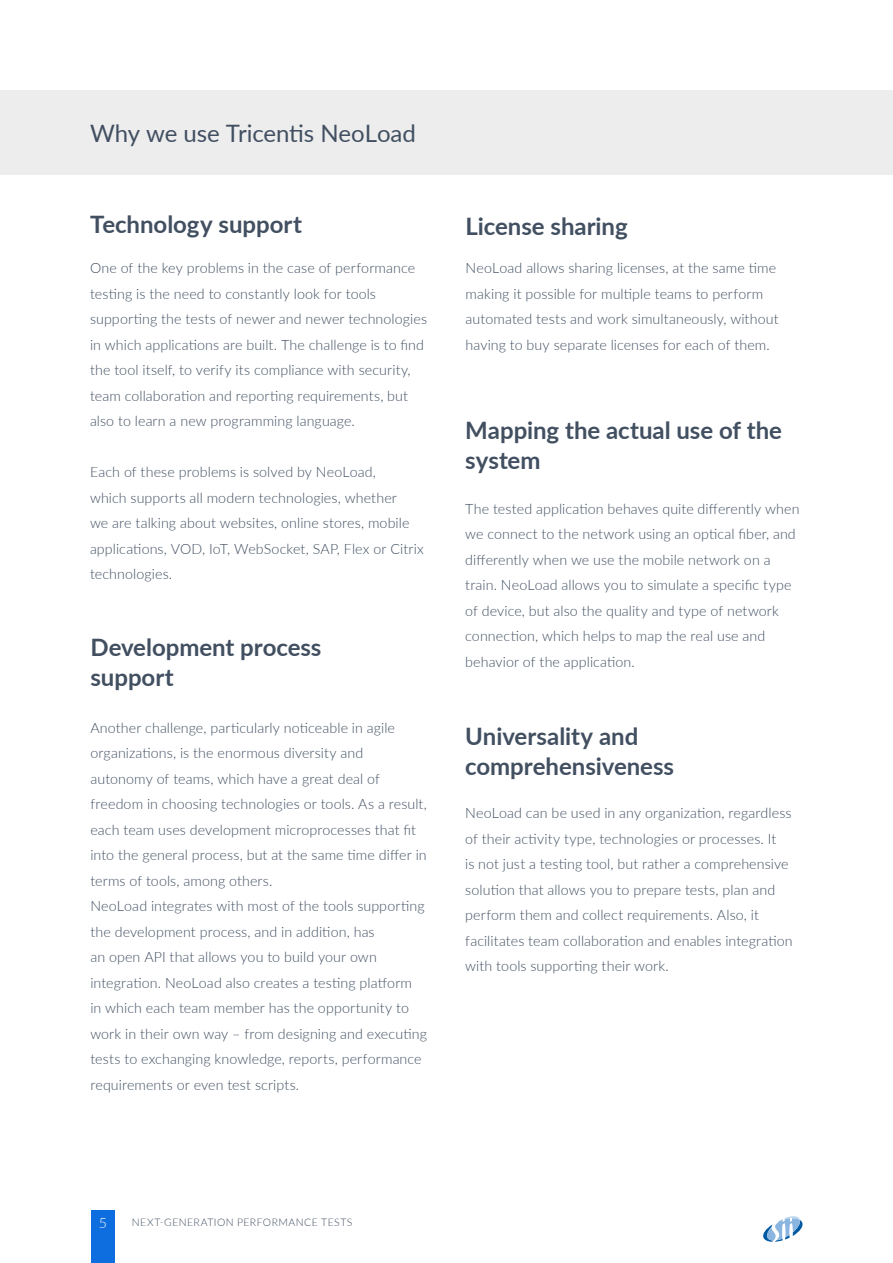
<style>
.page{position:relative;width:893px;height:1263px;background:#fff}
.page>*{position:absolute;margin:0;border:0;box-sizing:border-box;transform-origin:0 0}
.t1{font:700 24px/30px "Lato";color:#414f61}
.t2{font:24px "Lato";letter-spacing:-.005em;color:#414f61}
.t3{font:300 14.25px/25.5px "Lato";letter-spacing:.005em;color:#414f61}
.t4{font:300 14.25px "Lato";color:#fff}
.t5{font:300 10.5px "Lato";letter-spacing:.045em;color:#424f61}
</style>
<div class="page">
<div style="left:91px;top:1210px;width:23px;height:53px;background:#0e6ee0"></div>
<svg style="left:763px;top:1216px;width:40px;height:26px"></svg>
<div style="left:0;top:90px;width:893px;height:85px;background:#ededed"></div>
<h1 class="t2" style="left:90px;top:116px;width:327px">Why we use Tricentis NeoLoad</h1>
<h1 class="t1" style="left:90px;top:208px;width:213px">Technology support</h1>
<p class="t3" style="left:90px;top:255px;width:339px">One of the key problems in the case of performance testing is the need to constantly look for tools supporting the tests of newer and newer technologies in which applications are built. The challenge is to find the tool itself, to verify its compliance with security, team collaboration and reporting requirements, but also to learn a new programming language.</p>
<p class="t3" style="left:90px;top:459px;width:335px">Each of these problems is solved by NeoLoad,<br>which supports all modern technologies, whether<br>we are talking about websites, online stores, mobile applications, VOD, IoT, WebSocket, SAP, Flex or Citrix technologies.</p>
<h1 class="t1" style="left:90px;top:631px;width:233px">Development process support</h1>
<p class="t3" style="left:90px;top:714px;width:338px">Another challenge, particularly noticeable in agile organizations, is the enormous diversity and autonomy of teams, which have a great deal of freedom in choosing technologies or tools. As a result, each team uses development microprocesses that fit into the general process, but at the same time differ in terms of tools, among others.<br>NeoLoad integrates with most of the tools supporting the development process, and in addition, has<br>an open API that allows you to build your own integration. NeoLoad also creates a testing platform<br>in which each team member has the opportunity to work in their own way – from designing and executing tests to exchanging knowledge, reports, performance requirements or even test scripts.</p>
<h1 class="t1" style="left:466px;top:211px;width:164px">License sharing</h1>
<p class="t3" style="left:466px;top:255px;width:314px">NeoLoad allows sharing licenses, at the same time making it possible for multiple teams to perform automated tests and work simultaneously, without having to buy separate licenses for each of them.</p>
<h1 class="t1" style="left:465px;top:415px;width:318px">Mapping the actual use of the system</h1>
<p class="t3" style="left:465px;top:495px;width:336px">The tested application behaves quite differently when we connect to the network using an optical fiber, and differently when we use the mobile network on a train. NeoLoad allows you to simulate a specific type of device, but also the quality and type of network connection, which helps to map the real use and behavior of the application.</p>
<h1 class="t1" style="left:465px;top:720px;width:210px">Universality and comprehensiveness</h1>
<p class="t3" style="left:465px;top:800px;width:329px">NeoLoad can be used in any organization, regardless of their activity type, technologies or processes. It<br>is not just a testing tool, but rather a comprehensive solution that allows you to prepare tests, plan and perform them and collect requirements. Also, it facilitates team collaboration and enables integration with tools supporting their work.</p>
<p class="t4" style="left:99px;top:1213px;width:10px">5</p>
<p class="t5" style="left:132px;top:1215px;width:222px">NEXT-GENERATION PERFORMANCE TESTS</p>
</div>
